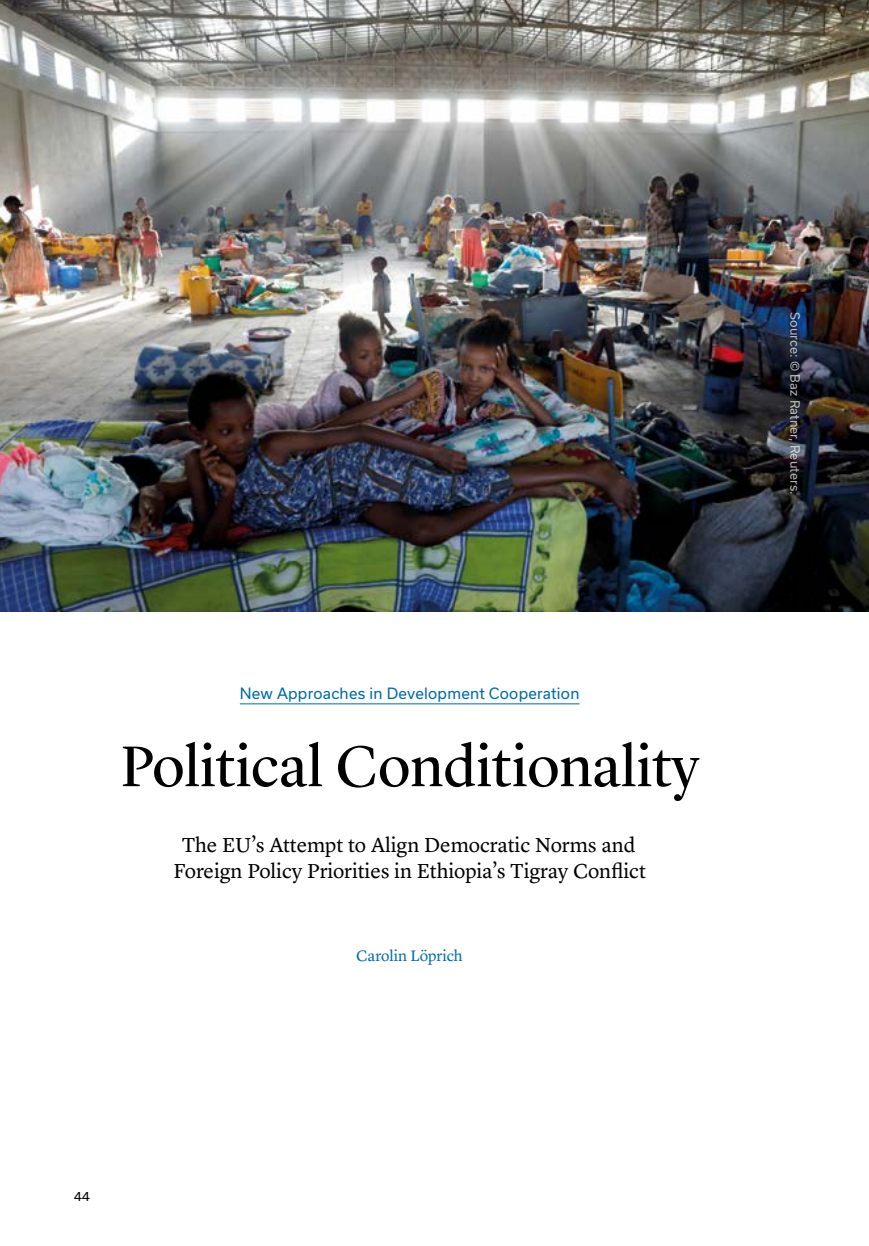
<style>
.page{position:relative;width:869px;height:1246px;background:#fff}
.page>*{position:absolute;margin:0;border:0;box-sizing:border-box;transform-origin:0 0}
.Header1{font:59.5px "Lyon Display";color:#000}
.Header2{font:21px/26.2px "Lyon Text";letter-spacing:-.005em;color:#000;text-align:center}
.Author{font:15.75px "Lyon Text";color:#006ca6}
.t1{font:14.88px "Usual";letter-spacing:.015em;color:#006ca6}
.t2{font:12.25px "Usual";letter-spacing:.01em;color:#fff}
.t3{font:12.25px "Usual";color:#000}
</style>
<div class="page">
<hr style="left:240px;top:703px;width:339px;height:1px;background:#006ca6">
<img style="left:0;top:0;width:868px;height:611px">
<p class="t1" style="left:240px;top:684px;width:341px">New Approaches in Development Cooperation</p>
<p class="Header1" style="left:121px;top:721px;width:580px">Political Conditionality</p>
<p class="Header2" style="left:173px;top:829px;width:474px">The EU’s Attempt to Align Democratic Norms and<br>Foreign Policy Priorities in Ethiopia’s Tigray Conflict</p>
<p class="Author" style="left:356px;top:943px;width:108px">Carolin Löprich</p>
<p class="t2" style="left:801px;top:312px;width:184px;rotate:90deg">Source: © Baz Ratner, Reuters.</p>
<p class="t3" style="left:74px;top:1188px;width:17px">44</p>
</div>
